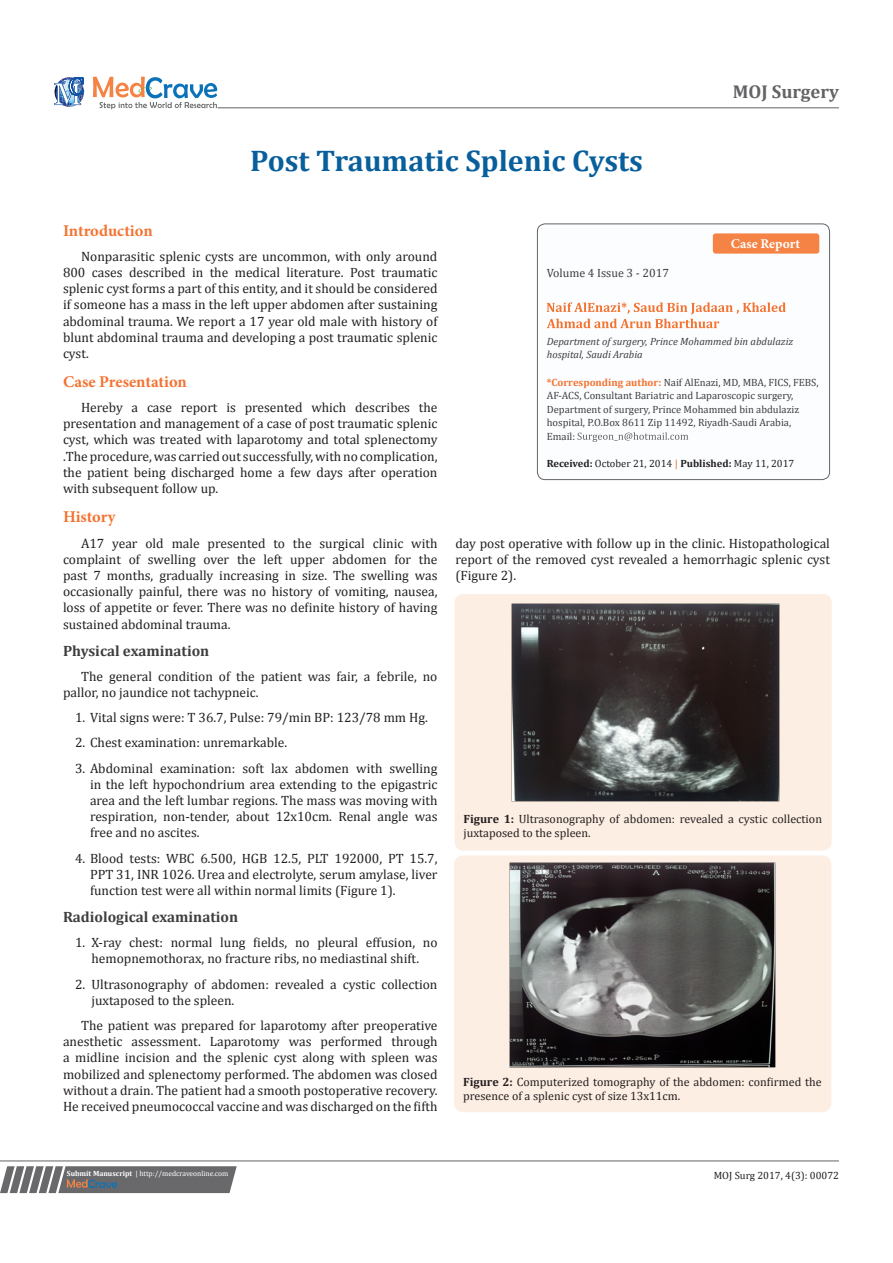
<style>
.page{position:relative;width:893px;height:1263px;background:#fff}
.page>*{position:absolute;margin:0;border:0;box-sizing:border-box;transform-origin:0 0}
.t1{font:700 30px "Cambria";color:#085f9c}
.t2{font:700 18.6px "Cambria";color:#636366}
.List_Paragraph{font:700 16.5px "Minion Pro";letter-spacing:-.005em;color:#f37331}
.List_Paragraph-2{font:700 15px "Cambria";color:#3e3e3f}
.t3{font:13.5px/16.2px "Cambria";color:#231f20;text-align:justify}
.t4{font:700 13.5px "Minion Pro";letter-spacing:.005em;color:#fff}
.t5{font:12px/14.4px "Cambria";color:#231f20}
.t6{font:12px "Cambria";color:#3e3e3f}
.t7{font:10.5px/13.5px "Cambria";color:#3e3e3f}
.t8{font:italic 10.5px/12.6px "Cambria";color:#3e3e3f}
.t9{font:10.5px "Cambria";color:#231f20}
.t10{font:7.5px "Cambria";color:#fff}
.s1{font-weight:700;color:#f37331}
.s2{font-weight:700}
.s3{font-weight:700;color:#f58345}
</style>
<div class="page">
<svg style="left:54px;top:77px;width:30px;height:30px"></svg>
<svg style="left:93px;top:77px;width:124px;height:32px"></svg>
<svg style="left:0;top:1166px;width:237px;height:27px;background:#78787a"></svg>
<hr style="left:0;top:1161px;width:839px;height:1px;background:#626465">
<hr style="left:218px;top:108px;width:621px;height:1px;background:#626465">
<div style="left:537px;top:224px;width:293px;height:256px;background:#fbfdfe;border-radius:8px"></div>
<svg style="left:547px;top:302px;width:239px;height:26px"></svg>
<svg style="left:577px;top:432px;width:111px;height:10px"></svg>
<div style="left:537px;top:223px;width:293px;height:257px;border:1px solid #626465;border-radius:8px"></div>
<div style="left:713px;top:233px;width:106px;height:21px;background:#f58345;border-radius:3px"></div>
<div style="left:454px;top:594px;width:378px;height:257px;background:#fdeee3;border-radius:9px"></div>
<img style="left:511px;top:603px;width:268px;height:198px">
<div style="left:454px;top:855px;width:377px;height:257px;background:#fdeee3;border-radius:9px"></div>
<img style="left:509px;top:862px;width:266px;height:205px">
<p class="t1" style="left:250px;top:140px;width:394px">Post Traumatic Splenic Cysts</p>
<p class="t2" style="left:733px;top:79px;width:108px">MOJ Surgery</p>
<p class="List_Paragraph" style="left:63px;top:219px;width:91px">Introduction</p>
<p class="t3" style="left:63px;top:248px;width:376px;text-indent:18px">Nonparasitic splenic cysts are uncommon, with only around 800 cases described in the medical literature. Post traumatic splenic cyst forms a part of this entity, and it should be considered if someone has a mass in the left upper abdomen after sustaining abdominal trauma. We report a 17 year old male with history of blunt abdominal trauma and developing a post traumatic splenic cyst.</p>
<p class="List_Paragraph" style="left:63px;top:370px;width:125px">Case Presentation</p>
<p class="t3" style="left:63px;top:399px;width:376px;text-indent:18px">Hereby a case report is presented which describes the presentation and management of a case of post traumatic splenic cyst, which was treated with laparotomy and total splenectomy .The procedure, was carried out successfully, with no complication, the patient being discharged home a few days after operation with subsequent follow up.</p>
<p class="List_Paragraph" style="left:63px;top:505px;width:54px">History</p>
<p class="t3" style="left:63px;top:535px;width:376px;text-indent:18px">A17 year old male presented to the surgical clinic with complaint of swelling over the left upper abdomen for the past 7 months, gradually increasing in size. The swelling was occasionally painful, there was no history of vomiting, nausea, loss of appetite or fever. There was no definite history of having sustained abdominal trauma.</p>
<p class="List_Paragraph-2" style="left:63px;top:640px;width:148px">Physical examination</p>
<p class="t3" style="left:63px;top:668px;width:376px;text-indent:18px">The general condition of the patient was fair, a febrile, no pallor, no jaundice not tachypneic.</p>
<p class="t3" style="left:75px;top:709px;width:354px">1. Vital signs were: T 36.7, Pulse: 79/min BP: 123/78 mm Hg.</p>
<p class="t3" style="left:75px;top:735px;width:214px">2. Chest examination: unremarkable.</p>
<p class="t3" style="left:90px;top:760px;width:349px;text-indent:-15px">3. Abdominal examination: soft lax abdomen with swelling in the left hypochondrium area extending to the epigastric area and the left lumbar regions. The mass was moving with respiration, non-tender, about 12x10cm. Renal angle was free and no ascites.</p>
<p class="t3" style="left:90px;top:850px;width:349px;text-indent:-15px">4. Blood tests: WBC 6.500, HGB 12.5, PLT 192000, PT 15.7, PPT 31, INR 1026. Urea and electrolyte, serum amylase, liver function test were all within normal limits (Figure 1).</p>
<p class="List_Paragraph-2" style="left:63px;top:906px;width:177px">Radiological examination</p>
<p class="t3" style="left:75px;top:934px;width:364px;text-align:center">1. X-ray chest: normal lung fields, no pleural effusion, no hemopnemothorax, no fracture ribs, no mediastinal shift.</p>
<p class="t3" style="left:92px;top:976px;width:347px;text-indent:-16px">2. Ultrasonography of abdomen: revealed a cystic collection juxtaposed to the spleen.</p>
<p class="t3" style="left:63px;top:1017px;width:376px;text-indent:18px">The patient was prepared for laparotomy after preoperative anesthetic assessment. Laparotomy was performed through a midline incision and the splenic cyst along with spleen was mobilized and splenectomy performed. The abdomen was closed without a drain. The patient had a smooth postoperative recovery.<br>He received pneumococcal vaccine and was discharged on the fifth</p>
<p class="t6" style="left:547px;top:266px;width:124px">Volume 4 Issue 3 - 2017</p>
<p class="t4" style="left:731px;top:235px;width:71px">Case Report</p>
<p class="t8" style="left:547px;top:335px;width:248px">Department of surgery, Prince Mohammed bin abdulaziz hospital, Saudi Arabia</p>
<p class="t7" style="left:547px;top:375px;width:273px"><span class="s1">*Corresponding author:</span> Naif AlEnazi, MD, MBA, FICS, FEBS, AF-ACS, Consultant Bariatric and Laparoscopic surgery, Department of surgery, Prince Mohammed bin abdulaziz hospital, P.O.Box 8611 Zip 11492, Riyadh-Saudi Arabia, Email:</p>
<p class="t9" style="left:547px;top:457px;width:249px"><span class="s2">Received:</span> October 21, 2014 <span class="s3">|</span> <span class="s2">Published:</span> May 11, 2017</p>
<p class="t3" style="left:455px;top:535px;width:376px">day post operative with follow up in the clinic. Histopathological report of the removed cyst revealed a hemorrhagic splenic cyst (Figure 2).</p>
<p class="t5" style="left:464px;top:812px;width:360px"><span class="s2">Figure 1:</span> Ultrasonography of abdomen: revealed a cystic collection juxtaposed to the spleen.</p>
<p class="t5" style="left:463px;top:1074px;width:360px"><span class="s2">Figure 2:</span> Computerized tomography of the abdomen: confirmed the presence of a splenic cyst of size 13x11cm.</p>
<p class="t10" style="left:67px;top:1169px;width:163px"><span class="s2">Submit Manuscript</span> | http://medcraveonline.com</p>
<p class="t9" style="left:714px;top:1169px;width:127px">MOJ Surg 2017, 4(3): 00072</p>
</div>
